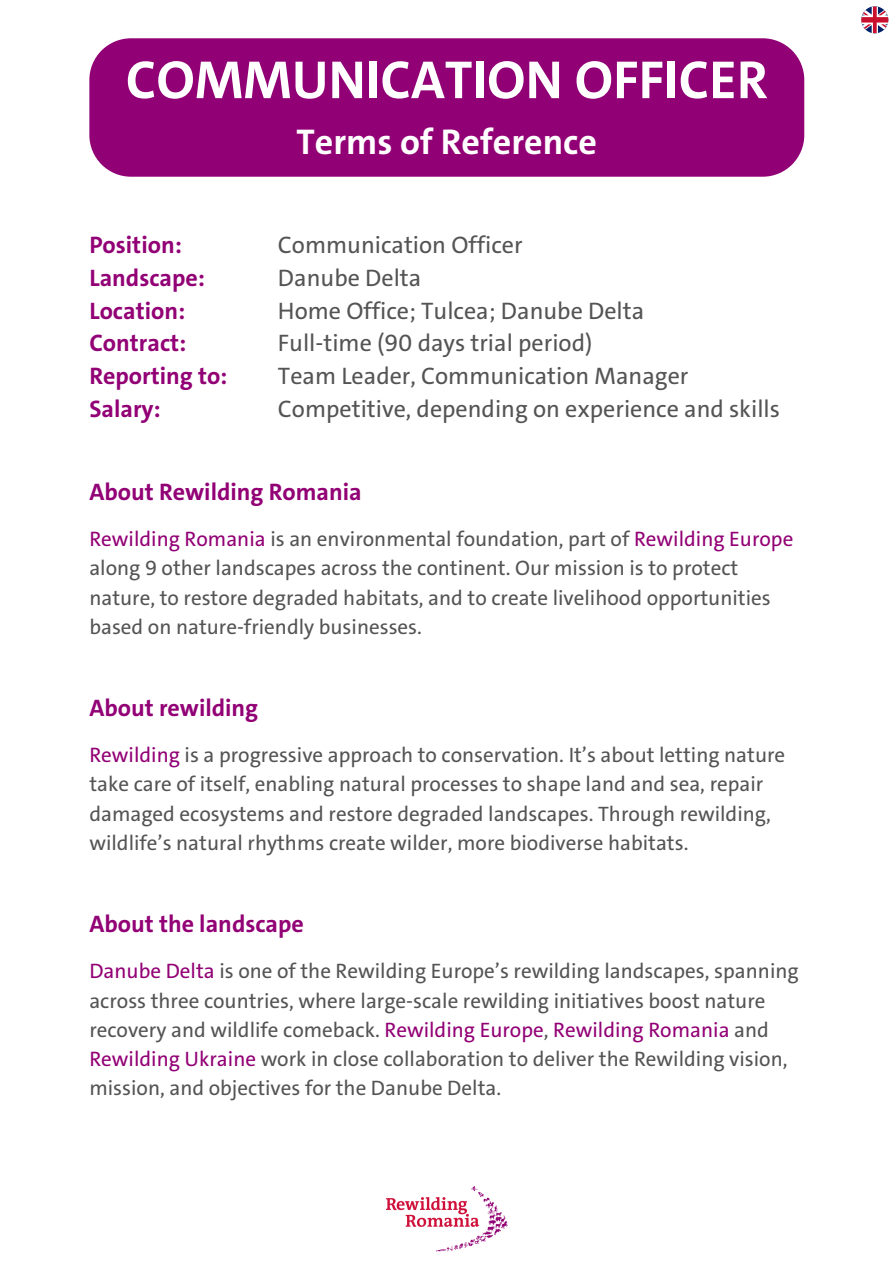
<style>
.page{position:relative;width:894px;height:1264px;background:#fff}
.page>*{position:absolute;margin:0;border:0;box-sizing:border-box;transform-origin:0 0}
.t1{font:700 54px "The Sans E4 s";color:#fff}
.t2{font:700 36px "The Sans E4 s";color:#fff}
.t3{font:24px/32.7px "The Sans E4 s";color:#545454}
.t4{font:700 24px/32.7px "The Sans E4 s";color:#920075}
.t5{font:21px/29.2px "The Sans E4 s";color:#545454}
.s1{color:#920075}
</style>
<div class="page">
<div style="left:89px;top:38px;width:715px;height:139px;background:#920075"></div>
<img style="left:386px;top:1186px;width:121px;height:65px">
<svg style="left:861px;top:6px;width:27px;height:27px"></svg>
<h1 class="t1" style="left:126px;top:45px;width:643px">COMMUNICATION OFFICER</h1>
<h1 class="t2" style="left:296px;top:119px;width:302px">Terms of Reference</h1>
<p class="t4" style="left:89px;top:229px;width:139px">Position:<br>Landscape:<br>Location:<br>Contract:<br>Reporting to:<br>Salary:</p>
<h2 class="t3" style="left:278px;top:229px;width:503px">Communication Officer<br>Danube Delta<br>Home Office; Tulcea; Danube Delta<br>Full-time (90 days trial period)<br>Team Leader, Communication Manager<br>Competitive, depending on experience and skills</h2>
<h2 class="t4" style="left:89px;top:475px;width:274px">About Rewilding Romania</h2>
<h2 class="t5" style="left:89px;top:524px;width:705px"><span class="s1">Rewilding Romania</span> is an environmental foundation, part of <span class="s1">Rewilding Europe </span>along 9 other landscapes across the continent. Our mission is to protect nature, to restore degraded habitats, and to create livelihood opportunities based on nature-friendly businesses.</h2>
<p class="t4" style="left:89px;top:691px;width:170px">About rewilding</p>
<p class="t5" style="left:89px;top:740px;width:697px"><span class="s1">Rewilding</span> is a progressive approach to conservation. It’s about letting nature take care of itself, enabling natural processes to shape land and sea, repair damaged ecosystems and restore degraded landscapes. Through rewilding, wildlife’s natural rhythms create wilder, more biodiverse habitats.</p>
<h2 class="t4" style="left:89px;top:907px;width:216px">About the landscape</h2>
<h2 class="t5" style="left:89px;top:956px;width:710px"><span class="s1">Danube Delta</span> is one of the Rewilding Europe’s rewilding landscapes, spanning across three countries, where large-scale rewilding initiatives boost nature recovery and wildlife comeback. <span class="s1">Rewilding Europe</span>, <span class="s1">Rewilding Romania</span> and <span class="s1">Rewilding Ukraine</span> work in close collaboration to deliver the Rewilding vision, mission, and objectives for the Danube Delta.</h2>
</div>
